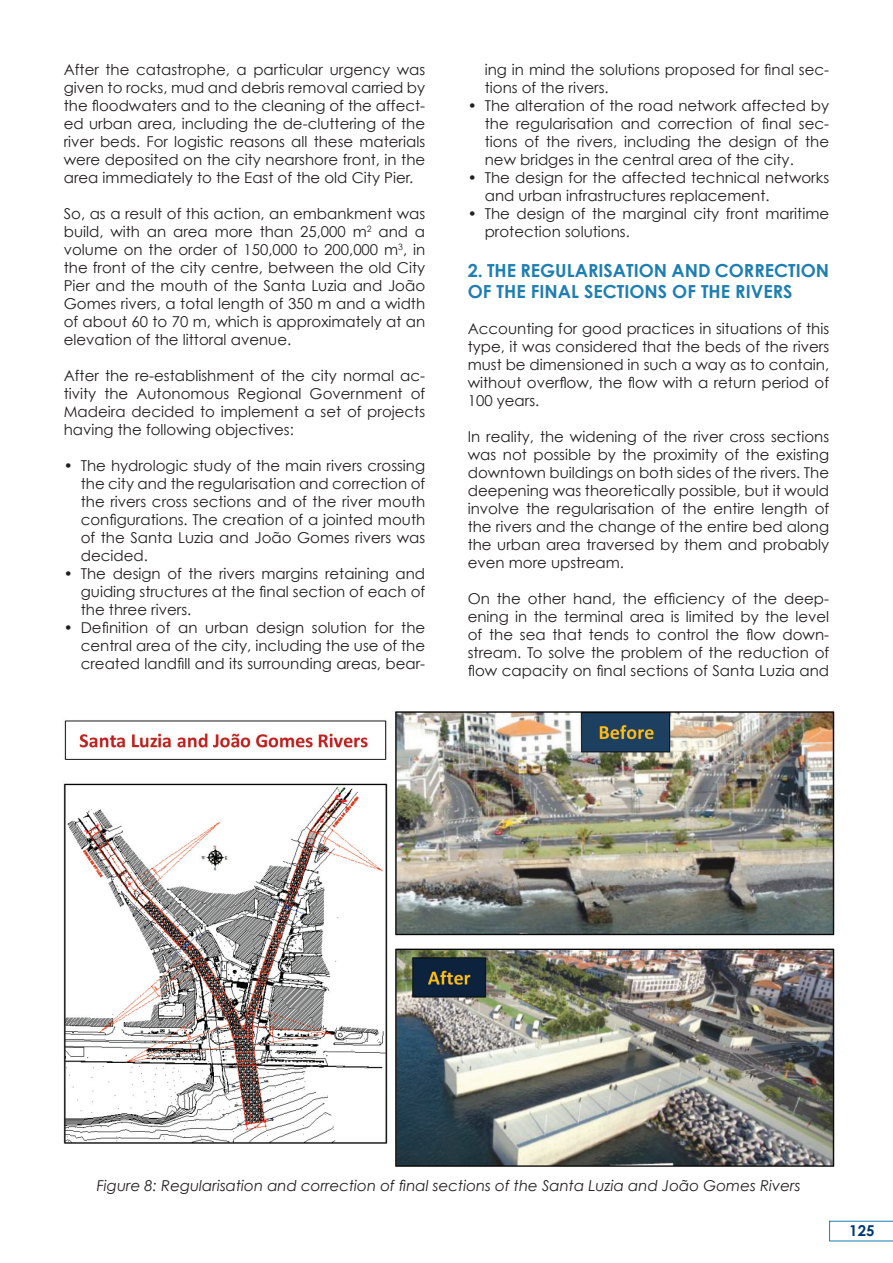
<style>
.page{position:relative;width:893px;height:1263px;background:#fff}
.page>*{position:absolute;margin:0;border:0;box-sizing:border-box;transform-origin:0 0}
.t1{font:700 18px/21.6px "Century Gothic";color:#1d7eb2}
.t2{font:15px/18px "Century Gothic";color:#231f20;text-align:justify}
.t3{font:italic 15px "Century Gothic";color:#231f20}
.t4{font:700 15px "Century Gothic";color:#013775}
</style>
<div class="page">
<svg style="left:829px;top:1221px;width:64px;height:20px"></svg>
<img style="left:63px;top:711px;width:772px;height:456px">
<p class="t2" style="left:64px;top:60px;width:363px">After the catastrophe, a particular urgency was given to rocks, mud and debris removal carried by the floodwaters and to the cleaning of the affect&shy;ed urban area, including the de-cluttering of the river beds. For logistic reasons all these materials were deposited on the city nearshore front, in the area immediately to the East of the old City Pier.</p>
<p class="t2" style="left:64px;top:204px;width:363px">So, as a result of this action, an embankment was build, with an area more than 25,000 m<sup>2</sup> and a volume on the order of 150,000 to 200,000 m<sup>3</sup>, in the front of the city centre, between the old City Pier and the mouth of the Santa Luzia and João Gomes rivers, a total length of 350 m and a width of about 60 to 70 m, which is approximately at an elevation of the littoral avenue.</p>
<p class="t2" style="left:64px;top:366px;width:363px">After the re-establishment of the city normal ac&shy;tivity the Autonomous Regional Government of Madeira decided to implement a set of projects having the following objectives:</p>
<p class="t2" style="left:81px;top:456px;width:346px;text-indent:-17px">• The hydrologic study of the main rivers crossing the city and the regularisation and correction of the rivers cross sections and of the river mouth configurations. The creation of a jointed mouth of the Santa Luzia and João Gomes rivers was decided.</p>
<p class="t2" style="left:81px;top:564px;width:346px;text-indent:-17px">• The design of the rivers margins retaining and guiding structures at the final section of each of the three rivers.</p>
<p class="t2" style="left:81px;top:618px;width:346px;text-indent:-17px">• Definition of an urban design solution for the central area of the city, including the use of the created landfill and its surrounding areas, bear-</p>
<p class="t2" style="left:485px;top:60px;width:346px">ing in mind the solutions proposed for final sec&shy;tions of the rivers.</p>
<p class="t2" style="left:485px;top:96px;width:346px;text-indent:-17px">• The alteration of the road network affected by the regularisation and correction of final sec&shy;tions of the rivers, including the design of the new bridges in the central area of the city.</p>
<p class="t2" style="left:485px;top:168px;width:346px;text-indent:-17px">• The design for the affected technical networks and urban infrastructures replacement.</p>
<p class="t2" style="left:485px;top:204px;width:346px;text-indent:-17px">• The design of the marginal city front maritime protection solutions.</p>
<p class="t1" style="left:468px;top:259px;width:363px">2. THE REGU LARISATION AND CORRECTION<br>OF THE FINAL SECTIONS OF THE RIVERS</p>
<p class="t2" style="left:468px;top:320px;width:363px">Accounting for good practices in situations of this type, it was considered that the beds of the rivers must be dimensioned in such a way as to contain, without overflow, the flow with a return period of 100 years.</p>
<p class="t2" style="left:468px;top:428px;width:363px">In reality, the widening of the river cross sections was not possible by the proximity of the existing downtown buildings on both sides of the rivers. The deepening was theoretically possible, but it would involve the regularisation of the entire length of the rivers and the change of the entire bed along the urban area traversed by them and probably even more upstream.</p>
<p class="t2" style="left:468px;top:590px;width:363px">On the other hand, the efficiency of the deep&shy;ening in the terminal area is limited by the level of the sea that tends to control the flow down&shy;stream. To solve the problem of the reduction of flow capacity on final sections of Santa Luzia and</p>
<p class="t3" style="left:97px;top:1176px;width:705px">Figure 8: Regularisation and correction of final sections of the Santa Luzia and João Gomes Rivers</p>
<p class="t4" style="left:849px;top:1221px;width:27px">125</p>
</div>
